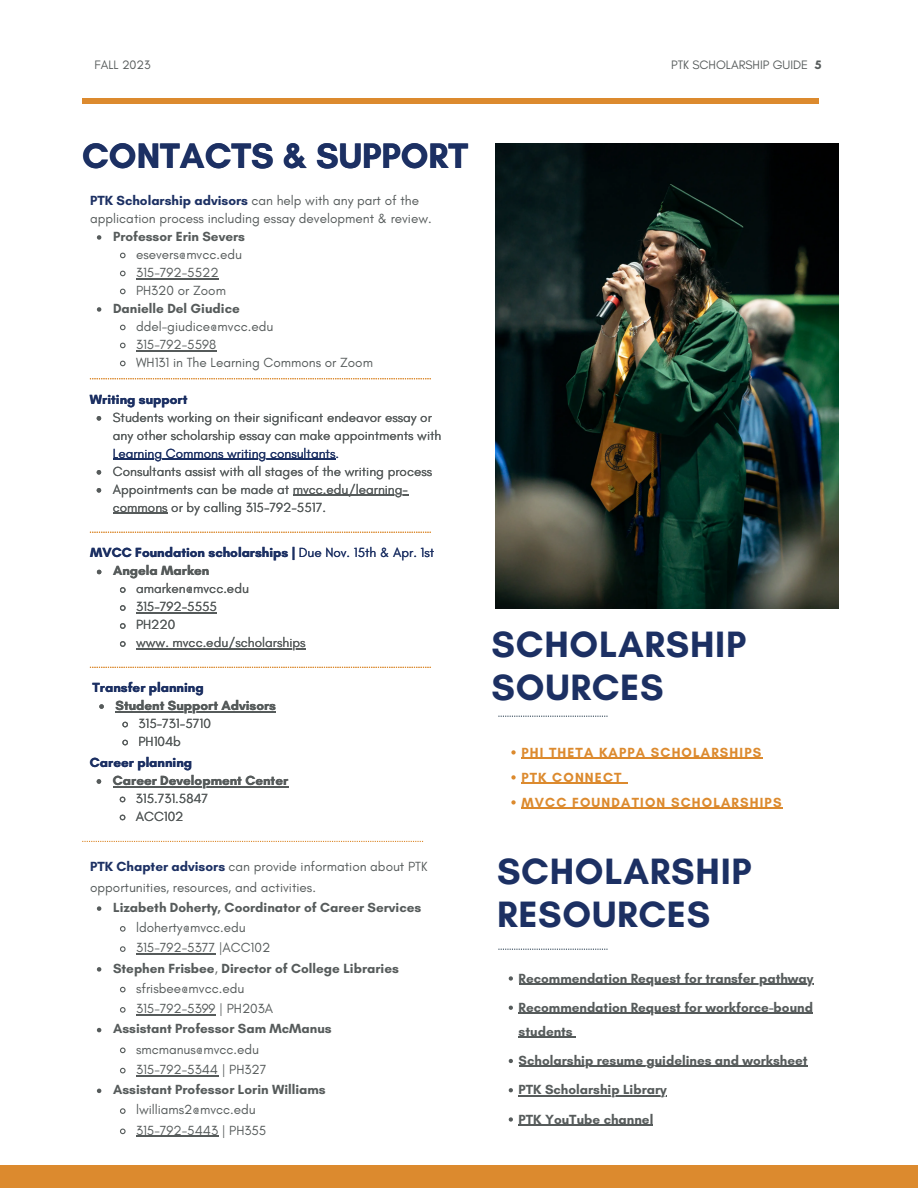
<style>
.page{position:relative;width:918px;height:1188px;background:#fff}
.page>*{position:absolute;margin:0;border:0;box-sizing:border-box;transform-origin:0 0}
.t1{font:700 37.35px/43.3px "Glacial Indifference";letter-spacing:.02em;color:#1c3063}
.t2{font:700 36px "Glacial Indifference";color:#1c3063}
.t3{font:13.5px/18px "Glacial Indifference";color:#565b5b}
.t4{font:700 13.5px/24px "Glacial Indifference";color:#565b5b}
.t5{font:700 13.5px "Glacial Indifference";color:#1c3063}
.t6{font:700 13.5px "Glacial Indifference";letter-spacing:.085em;color:#dc8a2e}
.t7{font:12.45px "Glacial Indifference";color:#565b5b}
.s1{font-weight:700}
.s2{font-weight:700;color:#1c3063}
.s3{color:#1c3063}
.s4{font-weight:400}
</style>
<div class="page">
<img style="left:496px;top:143px;width:343px;height:466px">
<div style="left:0;top:1165px;width:918px;height:23px;background:#dc8a2e"></div>
<div style="left:82px;top:98px;width:737px;height:5px;background:#dc8a2e"></div>
<svg style="left:97px;top:235px;width:4px;height:5px"></svg>
<svg style="left:120px;top:252px;width:6px;height:7px"></svg>
<svg style="left:120px;top:270px;width:6px;height:7px"></svg>
<hr style="left:136px;top:278px;width:83px;height:1px;background:#565b5b">
<svg style="left:120px;top:288px;width:6px;height:7px"></svg>
<svg style="left:97px;top:307px;width:4px;height:5px"></svg>
<svg style="left:120px;top:324px;width:6px;height:7px"></svg>
<svg style="left:120px;top:342px;width:6px;height:7px"></svg>
<hr style="left:136px;top:350px;width:80px;height:1px;background:#565b5b">
<svg style="left:120px;top:360px;width:6px;height:7px"></svg>
<svg style="left:509px;top:976px;width:4px;height:5px"></svg>
<hr style="left:519px;top:983px;width:294px;height:2px;background:#565b5b">
<svg style="left:509px;top:1006px;width:4px;height:4px"></svg>
<hr style="left:519px;top:1013px;width:294px;height:1px;background:#565b5b">
<hr style="left:519px;top:1037px;width:54px;height:1px;background:#565b5b">
<svg style="left:509px;top:1059px;width:4px;height:4px"></svg>
<hr style="left:519px;top:1066px;width:288px;height:1px;background:#565b5b">
<svg style="left:509px;top:1088px;width:4px;height:4px"></svg>
<svg style="left:519px;top:1095px;width:26px;height:1px"></svg>
<hr style="left:545px;top:1095px;width:122px;height:1px;background:#565b5b">
<svg style="left:509px;top:1117px;width:4px;height:5px"></svg>
<hr style="left:519px;top:1124px;width:134px;height:2px;background:#565b5b">
<svg style="left:511px;top:750px;width:5px;height:5px"></svg>
<hr style="left:521px;top:757px;width:241px;height:2px;background:#dc8a2e">
<svg style="left:511px;top:775px;width:5px;height:5px"></svg>
<hr style="left:521px;top:782px;width:102px;height:2px;background:#dc8a2e">
<svg style="left:511px;top:800px;width:5px;height:5px"></svg>
<hr style="left:521px;top:807px;width:262px;height:2px;background:#dc8a2e">
<svg style="left:498px;top:716px;width:110px;height:1px"></svg>
<svg style="left:498px;top:949px;width:110px;height:1px"></svg>
<svg style="left:97px;top:906px;width:4px;height:5px"></svg>
<svg style="left:120px;top:926px;width:6px;height:6px"></svg>
<svg style="left:120px;top:946px;width:6px;height:6px"></svg>
<hr style="left:136px;top:954px;width:79px;height:1px;background:#565b5b">
<svg style="left:97px;top:967px;width:4px;height:5px"></svg>
<svg style="left:120px;top:986px;width:6px;height:7px"></svg>
<svg style="left:120px;top:1007px;width:6px;height:6px"></svg>
<hr style="left:136px;top:1014px;width:80px;height:1px;background:#565b5b">
<svg style="left:97px;top:1028px;width:4px;height:4px"></svg>
<svg style="left:120px;top:1047px;width:6px;height:7px"></svg>
<svg style="left:120px;top:1067px;width:6px;height:7px"></svg>
<hr style="left:136px;top:1075px;width:82px;height:1px;background:#565b5b">
<svg style="left:97px;top:1089px;width:4px;height:4px"></svg>
<svg style="left:120px;top:1108px;width:6px;height:6px"></svg>
<svg style="left:120px;top:1128px;width:6px;height:7px"></svg>
<hr style="left:136px;top:1136px;width:82px;height:1px;background:#565b5b">
<svg style="left:97px;top:416px;width:4px;height:5px"></svg>
<hr style="left:113px;top:459px;width:222px;height:1px;background:#1c3063">
<svg style="left:97px;top:470px;width:4px;height:5px"></svg>
<svg style="left:97px;top:488px;width:4px;height:5px"></svg>
<hr style="left:293px;top:495px;width:115px;height:1px;background:#565b5b">
<hr style="left:113px;top:513px;width:55px;height:1px;background:#565b5b">
<svg style="left:97px;top:570px;width:4px;height:4px"></svg>
<svg style="left:120px;top:587px;width:6px;height:6px"></svg>
<svg style="left:120px;top:605px;width:6px;height:6px"></svg>
<hr style="left:136px;top:613px;width:81px;height:1px;background:#565b5b">
<svg style="left:120px;top:623px;width:6px;height:6px"></svg>
<svg style="left:120px;top:641px;width:6px;height:6px"></svg>
<hr style="left:136px;top:649px;width:170px;height:1px;background:#565b5b">
<svg style="left:97px;top:779px;width:4px;height:5px"></svg>
<hr style="left:113px;top:786px;width:175px;height:1px;background:#565b5b">
<svg style="left:119px;top:796px;width:7px;height:7px"></svg>
<svg style="left:119px;top:814px;width:7px;height:7px"></svg>
<svg style="left:90px;top:378px;width:341px;height:1px"></svg>
<svg style="left:90px;top:532px;width:341px;height:1px"></svg>
<svg style="left:90px;top:667px;width:341px;height:1px"></svg>
<svg style="left:99px;top:704px;width:5px;height:5px"></svg>
<hr style="left:116px;top:711px;width:160px;height:1px;background:#565b5b">
<svg style="left:122px;top:721px;width:6px;height:7px"></svg>
<svg style="left:122px;top:739px;width:6px;height:7px"></svg>
<svg style="left:82px;top:841px;width:341px;height:1px"></svg>
<p class="t7" style="left:95px;top:57px;width:58px">FALL 2023</p>
<p class="t7" style="left:671px;top:57px;width:152px">PTK SCHOLARSHIP GUIDE <span class="s1">5</span></p>
<p class="t2" style="left:82px;top:134px;width:387px">CONTACTS &amp; SUPPORT</p>
<p class="t3" style="left:90px;top:191px;width:343px"><span class="s2">PTK Scholarship advisors</span> can help with any part of the application process including essay development &amp; review.</p>
<p class="t4" style="left:113px;top:224px;width:133px">Professor Erin Severs</p>
<p class="t3" style="left:136px;top:245px;width:107px">esevers@mvcc.edu</p>
<p class="t3" style="left:136px;top:263px;width:84px">315-792-5522</p>
<p class="t3" style="left:136px;top:281px;width:92px">PH320 or Zoom</p>
<p class="t4" style="left:113px;top:296px;width:128px">Danielle Del Giudice</p>
<p class="t3" style="left:136px;top:317px;width:139px">ddel-giudice@mvcc.edu</p>
<p class="t3" style="left:136px;top:335px;width:82px">315-792-5598</p>
<p class="t3" style="left:136px;top:353px;width:238px">WH131 in The Learning Commons or Zoom</p>
<p class="t5" style="left:90px;top:391px;width:99px">Writing support</p>
<p class="t3" style="left:113px;top:408px;width:330px">Students working on their significant endeavor essay or any other scholarship essay can make appointments with<br><span class="s3">Learning Commons writing consultants.</span></p>
<p class="t3" style="left:113px;top:462px;width:321px">Consultants assist with all stages of the writing process</p>
<p class="t3" style="left:113px;top:480px;width:297px">Appointments can be made at mvcc.edu/learning&shy;commons or by calling 315-792-5517.</p>
<p class="t5" style="left:90px;top:545px;width:346px">MVCC Foundation scholarships | <span class="s4">Due Nov. 15th &amp; Apr. 1st</span></p>
<p class="t4" style="left:113px;top:559px;width:98px">Angela Marken</p>
<p class="t3" style="left:136px;top:580px;width:114px">amarken@mvcc.edu</p>
<p class="t3" style="left:136px;top:598px;width:82px">315-792-5555</p>
<p class="t3" style="left:136px;top:616px;width:41px">PH220</p>
<p class="t3" style="left:136px;top:634px;width:171px">www. mvcc.edu/scholarships</p>
<p class="t5" style="left:93px;top:679px;width:113px">Transfer planning</p>
<p class="t4" style="left:116px;top:693px;width:162px">Student Support Advisors</p>
<p class="t3" style="left:138px;top:714px;width:74px">315-731-5710</p>
<p class="t3" style="left:138px;top:732px;width:44px">PH104b</p>
<p class="t5" style="left:90px;top:754px;width:104px">Career planning</p>
<p class="t4" style="left:113px;top:768px;width:177px">Career Development Center</p>
<p class="t3" style="left:136px;top:789px;width:74px">315.731.5847</p>
<p class="t3" style="left:136px;top:807px;width:49px">ACC102</p>
<p class="t3" style="left:90px;top:857px;width:339px;line-height:20.2px"><span class="s2">PTK Chapter advisors</span> can provide information about PTK opportunities, resources, and activities.</p>
<p class="t4" style="left:113px;top:895px;width:310px">Lizabeth Doherty, Coordinator of Career Services</p>
<p class="t3" style="left:136px;top:919px;width:111px">ldoherty@mvcc.edu</p>
<p class="t3" style="left:136px;top:939px;width:136px">315-792-5377 |ACC102</p>
<p class="t4" style="left:113px;top:956px;width:287px">Stephen Frisbee<span class="s4">,</span> Director of College Libraries</p>
<p class="t3" style="left:136px;top:979px;width:110px">sfrisbee@mvcc.edu</p>
<p class="t3" style="left:136px;top:1000px;width:139px">315-792-5399 | PH203A</p>
<p class="t4" style="left:113px;top:1017px;width:220px">Assistant Professor Sam McManus</p>
<p class="t3" style="left:136px;top:1040px;width:124px">smcmanus@mvcc.edu</p>
<p class="t3" style="left:136px;top:1060px;width:132px">315-792-5344 | PH327</p>
<p class="t4" style="left:113px;top:1078px;width:214px">Assistant Professor Lorin Williams</p>
<p class="t3" style="left:136px;top:1101px;width:121px">lwilliams2@mvcc.edu</p>
<p class="t3" style="left:136px;top:1121px;width:132px">315-792-5443 | PH355</p>
<p class="t1" style="left:492px;top:622px;width:256px">SCHOLARSHIP<br>SOURCES</p>
<p class="t6" style="left:521px;top:744px;width:241px">PHI THETA KAPPA SCHOLARSHIPS</p>
<p class="t6" style="left:521px;top:769px;width:102px">PTK CONNECT</p>
<p class="t6" style="left:521px;top:794px;width:262px">MVCC FOUNDATION SCHOLARSHIPS</p>
<p class="t1" style="left:497px;top:849px;width:256px">SCHOLARSHIP<br>RESOURCES</p>
<p class="t4" style="left:519px;top:966px;width:296px">Recommendation Request for transfer pathway</p>
<p class="t4" style="left:519px;top:995px;width:296px">Recommendation Request for workforce-bound students</p>
<p class="t4" style="left:519px;top:1048px;width:290px">Scholarship resume guidelines and worksheet</p>
<p class="t4" style="left:519px;top:1078px;width:150px">PTK Scholarship Library</p>
<p class="t4" style="left:519px;top:1107px;width:136px">PTK YouTube channel</p>
</div>
